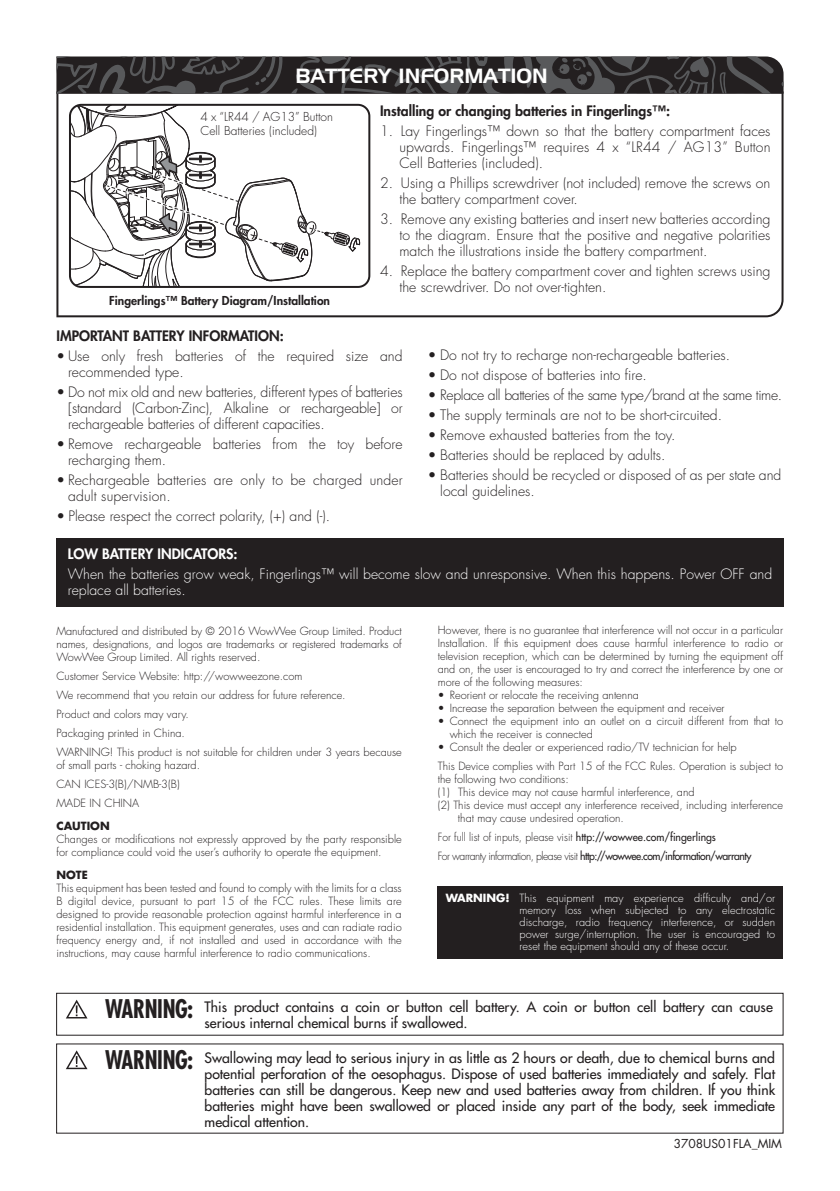
<style>
.page{position:relative;width:840px;height:1191px;background:#fff}
.page>*{position:absolute;margin:0;border:0;box-sizing:border-box;transform-origin:0 0}
.t1{font:20px "Handel Gothic BT";color:#fff}
.t2{font:300 14px/16px "Futura";color:#231f20}
.t3{font:14px/16px "Futura";color:#231f20}
.t4{font:300 14px/16px "Futura";color:#fff}
.t5{font:800 14px "Futura";color:#231f20}
.t6{font:300 14px "Futura";letter-spacing:-.025em;color:#231f20}
.t7{font:800 14px "Futura";color:#fff}
.t8{font:300 12px/14.4px "Futura";color:#231f20}
.t9{font:800 12px "Futura";color:#231f20}
.t10{font:12px "Futura";color:#231f20}
.t11{font:300 11px/13px "Futura";color:#231f20}
.t12{font:300 11px/12px "Futura";color:#fff;text-align:justify}
.t13{font:11px/19px "Futura";letter-spacing:-.05em;color:#231f20;scale:.95 1}
.t14{font:700 11px "Futura";color:#231f20}
.s1{font-weight:300}
.s2{font-weight:700}
.s3{font-weight:700;font-stretch:condensed;font-size:25px}
</style>
<div class="page">
<svg style="left:58px;top:94px;width:723px;height:221px"></svg>
<div style="left:56px;top:539px;width:727px;height:68px;background:#231f20"></div>
<svg style="left:56px;top:56px;width:727px;height:38px;background:#363335"></svg>
<div style="left:70px;top:105px;width:299px;height:182px;background:#fff;border-radius:11px"></div>
<div style="left:69px;top:104px;width:301px;height:184px;border:2px solid #231f20;border-radius:11px"></div>
<svg style="left:70px;top:105px;width:290px;height:182px"></svg>
<div style="left:437px;top:886px;width:345px;height:73px;background:#231f20"></div>
<svg style="left:66px;top:999px;width:21px;height:19px"></svg>
<div style="left:56px;top:992px;width:727px;height:43px;border:1px solid #231f20"></div>
<svg style="left:66px;top:1050px;width:21px;height:19px"></svg>
<h1 class="t1" style="left:295px;top:64px;width:253px">BATTERY INFORMATION</h1>
<p class="t5" style="left:380px;top:102px;width:291px">Installing or changing batteries in Fingerlings™:</p>
<p class="t2" style="left:399px;top:123px;width:372px;text-align:justify;text-indent:-19px">1. Lay Fingerlings™ down so that the battery compartment faces upwards. Fingerlings™ requires 4 x “LR44 / AG13” Button Cell Batteries (included).</p>
<p class="t2" style="left:399px;top:175px;width:372px;text-indent:-19px">2. Using a Phillips screwdriver (not included) remove the screws on the battery compartment cover.</p>
<p class="t2" style="left:399px;top:212px;width:372px;text-align:justify;text-indent:-19px">3. Remove any existing batteries and insert new batteries according to the diagram. Ensure that the positive and negative polarities match the illustrations inside the battery compartment.</p>
<p class="t2" style="left:399px;top:264px;width:372px;text-indent:-19px">4. Replace the battery compartment cover and tighten screws using the screwdriver. Do not over-tighten.</p>
<p class="t8" style="left:200px;top:109px;width:134px">4 x “LR44 / AG13” Button<br>Cell Batteries (included)</p>
<p class="t9" style="left:109px;top:293px;width:222px">Fingerlings™ Battery Diagram/Installation</p>
<p class="t5" style="left:56px;top:327px;width:229px">IMPORTANT BATTERY INFORMATION:</p>
<p class="t2" style="left:68px;top:348px;width:336px;text-indent:-12px">• Use only fresh batteries of the required size and recommended type.</p>
<p class="t2" style="left:68px;top:384px;width:336px;text-align:justify;text-indent:-12px">• Do not mix old and new batteries, different types of batteries [standard (Carbon-Zinc), Alkaline or rechargeable] or rechargeable batteries of different capacities.</p>
<p class="t2" style="left:68px;top:436px;width:336px;text-indent:-12px">• Remove rechargeable batteries from the toy before recharging them.</p>
<p class="t2" style="left:68px;top:472px;width:336px;text-indent:-12px">• Rechargeable batteries are only to be charged under adult supervision.</p>
<p class="t2" style="left:56px;top:508px;width:275px">• Please respect the correct polarity, (+) and (-).</p>
<p class="t2" style="left:428px;top:347px;width:303px">• Do not try to recharge non-rechargeable batteries.</p>
<p class="t2" style="left:428px;top:367px;width:220px">• Do not dispose of batteries into fire.</p>
<p class="t6" style="left:428px;top:386px;width:355px">• Replace all batteries of the same type/brand at the same time.</p>
<p class="t2" style="left:428px;top:407px;width:295px">• The supply terminals are not to be short-circuited.</p>
<p class="t2" style="left:428px;top:427px;width:249px">• Remove exhausted batteries from the toy.</p>
<p class="t2" style="left:428px;top:447px;width:239px">• Batteries should be replaced by adults.</p>
<p class="t2" style="left:440px;top:467px;width:342px;text-indent:-12px">• Batteries should be recycled or disposed of as per state and local guidelines.</p>
<p class="t7" style="left:68px;top:545px;width:171px">LOW BATTERY INDICATORS:</p>
<p class="t4" style="left:68px;top:566px;width:705px">When the batteries grow weak, Fingerlings™ will become slow and unresponsive. When this happens. Power OFF and replace all batteries.</p>
<p class="t11" style="left:56px;top:625px;width:346px;text-align:justify">Manufactured and distributed by © 2016 WowWee Group Limited. Product names, designations, and logos are trademarks or registered trademarks of WowWee Group Limited. All rights reserved.</p>
<p class="t11" style="left:56px;top:667px;width:346px;line-height:19px">Customer Service Website: http://wowweezone.com<br>We recommend that you retain our address for future reference.<br>Product and colors may vary.<br>Packaging printed in China.<br>WARNING! This product is not suitable for children under 3 years because</p>
<p class="t11" style="left:56px;top:755px;width:145px;line-height:19px">of small parts - choking hazard.<br>CAN ICES-3(B)/NMB-3(B)<br>MADE IN CHINA</p>
<p class="t14" style="left:56px;top:818px;width:55px">CAUTION</p>
<p class="t11" style="left:56px;top:832px;width:346px">Changes or modifications not expressly approved by the party responsible for compliance could void the user’s authority to operate the equipment.</p>
<p class="t14" style="left:56px;top:867px;width:33px">NOTE</p>
<p class="t11" style="left:56px;top:882px;width:346px;text-align:justify">This equipment has been tested and found to comply with the limits for a class B digital device, pursuant to part 15 of the FCC rules. These limits are designed to provide reasonable protection against harmful interference in a residential installation. This equipment generates, uses and can radiate radio frequency energy and, if not installed and used in accordance with the instructions, may cause harmful interference to radio communications.</p>
<p class="t11" style="left:437px;top:624px;width:346px;text-align:justify">However, there is no guarantee that interference will not occur in a particular Installation. If this equipment does cause harmful interference to radio or television reception, which can be determined by turning the equipment off and on, the user is encouraged to try and correct the interference by one or more of the following measures:</p>
<p class="t11" style="left:437px;top:689px;width:202px">• Reorient or relocate the receiving antenna</p>
<p class="t11" style="left:437px;top:702px;width:288px">• Increase the separation between the equipment and receiver</p>
<p class="t11" style="left:449px;top:715px;width:335px;text-indent:-12px">• Connect the equipment into an outlet on a circuit different from that to which the receiver is connected</p>
<p class="t11" style="left:437px;top:738px;width:346px;line-height:19px">• Consult the dealer or experienced radio/TV technician for help<br>This Device complies with Part 15 of the FCC Rules. Operation is subject to</p>
<p class="t11" style="left:437px;top:773px;width:132px">the following two conditions:</p>
<p class="t11" style="left:437px;top:786px;width:258px">(1) This device may not cause harmful interference, and</p>
<p class="t11" style="left:437px;top:799px;width:346px">(2) This device must accept any interference received, including interference</p>
<p class="t11" style="left:457px;top:812px;width:167px">that may cause undesired operation.</p>
<p class="t13" style="left:437px;top:828px;width:331px"><span class="s1">For full list of inputs, please visit</span> http://wowwee.com/fingerlings<br><span class="s1">For warranty information, please visit</span> http://wowwee.com/information/warranty</p>
<p class="t12" style="left:519px;top:892px;width:257px;text-indent:-74px"><span class="s2">WARNING!</span> This equipment may experience difficulty and/or memory loss when subjected to any electrostatic discharge, radio frequency interference, or sudden power surge/interruption. The user is encouraged to reset the equipment should any of these occur.</p>
<p class="t3" style="left:204px;top:998px;width:569px;text-indent:-99px"><span class="s3">WARNING:</span> This product contains a coin or button cell battery. A coin or button cell battery can cause serious internal chemical burns if swallowed.</p>
<p class="t3" style="left:204px;top:1049px;width:571px;text-align:justify;text-indent:-99px"><span class="s3">WARNING:</span> Swallowing may lead to serious injury in as little as 2 hours or death, due to chemical burns and potential perforation of the oesophagus. Dispose of used batteries immediately and safely. Flat batteries can still be dangerous. Keep new and used batteries away from children. If you think batteries might have been swallowed or placed inside any part of the body, seek immediate medical attention.</p>
<p class="t10" style="left:673px;top:1135px;width:110px">3708US01FLA_MIM</p>
</div>
